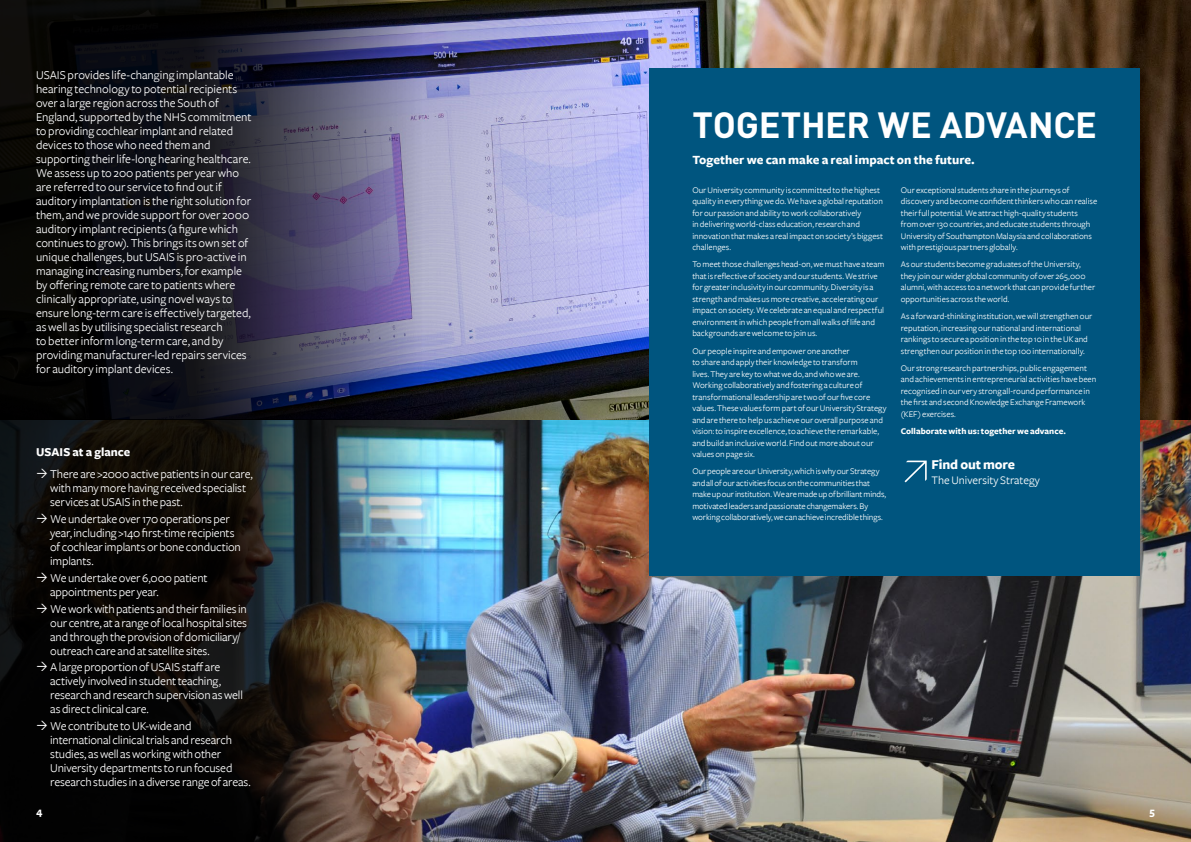
<style>
.page{position:relative;width:1191px;height:842px;background:#fff}
.page>*{position:absolute;margin:0;border:0;box-sizing:border-box;transform-origin:0 0}
._01_Header{font:700 36px "DINOT";letter-spacing:-.01em;color:#fff}
._02_Header{font:700 14px "Freight Sans";letter-spacing:-.01em;color:#fff}
._05_Introduction{font:700 13px "Freight Sans";color:#fff}
.t1{font:12.5px/14px "Freight Sans";letter-spacing:-.01em;color:#fff}
.t2{font:700 12.5px "Freight Sans";letter-spacing:.005em;color:#fff}
.t3{font:12px "Freight Sans";color:#fff}
.t4{font:700 11px "Freight Sans";color:#fff}
.Body_9pt__w{font:9px/11.5px "Freight Sans";color:#fff}
.Body_9pt{font:700 9px "Freight Sans";color:#fff}
</style>
<div class="page">
<img style="left:0;top:419px;width:1191px;height:423px">
<div style="left:650px;top:68px;width:489px;height:507px;background:#00557f"></div>
<svg style="left:904px;top:461px;width:22px;height:21px"></svg>
<img style="left:0;top:0;width:1191px;height:419px">
<svg style="left:37px;top:469px;width:10px;height:9px"></svg>
<svg style="left:37px;top:514px;width:10px;height:9px"></svg>
<svg style="left:37px;top:573px;width:10px;height:9px"></svg>
<svg style="left:37px;top:603px;width:10px;height:10px"></svg>
<svg style="left:37px;top:662px;width:10px;height:9px"></svg>
<svg style="left:37px;top:721px;width:10px;height:9px"></svg>
<p class="t1" style="left:36px;top:69px;width:217px">USAIS provides life-changing implantable hearing technology to potential recipients over a large region across the South of England, supported by the NHS commitment to providing cochlear implant and related devices to those who need them and supporting their life-long hearing healthcare.<br>We assess up to 200 patients per year who are referred to our service to find out if auditory implantation is the right solution for them, and we provide support for over 2000 auditory implant recipients (a figure which continues to grow). This brings its own set of unique challenges, but USAIS is pro-active in managing increasing numbers, for example by offering remote care to patients where clinically appropriate, using novel ways to ensure long-term care is effectively targeted, as well as by utilising specialist research<br>to better inform long-term care, and by providing manufacturer-led repairs services for auditory implant devices.</p>
<p class="_01_Header" style="left:692px;top:101px;width:406px">TOGETHER WE ADVANCE</p>
<p class="_05_Introduction" style="left:692px;top:153px;width:284px">Together we can make a real impact on the future.</p>
<p class="Body_9pt__w" style="left:692px;top:184px;width:192px">Our University community is committed to the highest quality in everything we do. We have a global reputation for our passion and ability to work collaboratively<br>in delivering world-class education, research and innovation that makes a real impact on society’s biggest challenges.</p>
<p class="Body_9pt__w" style="left:692px;top:259px;width:193px">To meet those challenges head-on, we must have a team that is reflective of society and our students. We strive for greater inclusivity in our community. Diversity is a strength and makes us more creative, accelerating our impact on society. We celebrate an equal and respectful environment in which people from all walks of life and backgrounds are welcome to join us.</p>
<p class="Body_9pt__w" style="left:692px;top:345px;width:196px">Our people inspire and empower one another<br>to share and apply their knowledge to transform<br>lives. They are key to what we do, and who we are.<br>Working collaboratively and fostering a culture of transformational leadership are two of our five core values. These values form part of our University Strategy and are there to help us achieve our overall purpose and vision: to inspire excellence, to achieve the remarkable, and build an inclusive world. Find out more about our values on page six.</p>
<p class="Body_9pt__w" style="left:692px;top:466px;width:195px">Our people are our University, which is why our Strategy and all of our activities focus on the communities that make up our institution. We are made up of brilliant minds, motivated leaders and passionate changemakers. By working collaboratively, we can achieve incredible things.</p>
<p class="Body_9pt__w" style="left:900px;top:184px;width:198px">Our exceptional students share in the journeys of discovery and become confident thinkers who can realise their full potential. We attract high-quality students from over 130 countries, and educate students through University of Southampton Malaysia and collaborations with prestigious partners globally.</p>
<p class="Body_9pt__w" style="left:900px;top:259px;width:196px">As our students become graduates of the University, they join our wider global community of over 265,000 alumni, with access to a network that can provide further opportunities across the world.</p>
<p class="Body_9pt__w" style="left:900px;top:311px;width:193px">As a forward-thinking institution, we will strengthen our reputation, increasing our national and international rankings to secure a position in the top 10 in the UK and strengthen our position in the top 100 internationally.</p>
<p class="Body_9pt__w" style="left:900px;top:362px;width:197px">Our strong research partnerships, public engagement and achievements in entrepreneurial activities have been recognised in our very strong all-round performance in the first and second Knowledge Exchange Framework (KEF) exercises.</p>
<p class="Body_9pt" style="left:900px;top:426px;width:166px">Collaborate with us: together we advance.</p>
<p class="_02_Header" style="left:931px;top:457px;width:85px">Find out more</p>
<p class="t3" style="left:931px;top:473px;width:110px">The University Strategy</p>
<p class="t2" style="left:36px;top:445px;width:96px">USAIS at a glance</p>
<p class="t1" style="left:50px;top:467px;width:204px">There are &gt;2000 active patients in our care, with manymore having received specialist services at USAIS in thepast.</p>
<p class="t1" style="left:50px;top:512px;width:192px">We undertake over 170 operations per year, including &gt;140 first-time recipients of cochlear implants or bone conduction implants.</p>
<p class="t1" style="left:50px;top:571px;width:159px">We undertake over 6,000 patient appointments per year.</p>
<p class="t1" style="left:50px;top:602px;width:198px">We work with patients and their families in our centre, at a range of local hospital sites and through the provision of domiciliary/ outreach care and at satellite sites.</p>
<p class="t1" style="left:50px;top:661px;width:194px">A large proportion of USAIS staff are actively involved in student teaching, research and researchsupervision as well as direct clinical care.</p>
<p class="t1" style="left:50px;top:719px;width:202px">We contribute to UK-wide and international clinical trials and research studies, as well as working with other University departments to run focused researchstudies in a diverse range of areas.</p>
<p class="t4" style="left:36px;top:806px;width:8px">4</p>
<p class="t4" style="left:1149px;top:806px;width:7px">5</p>
</div>
